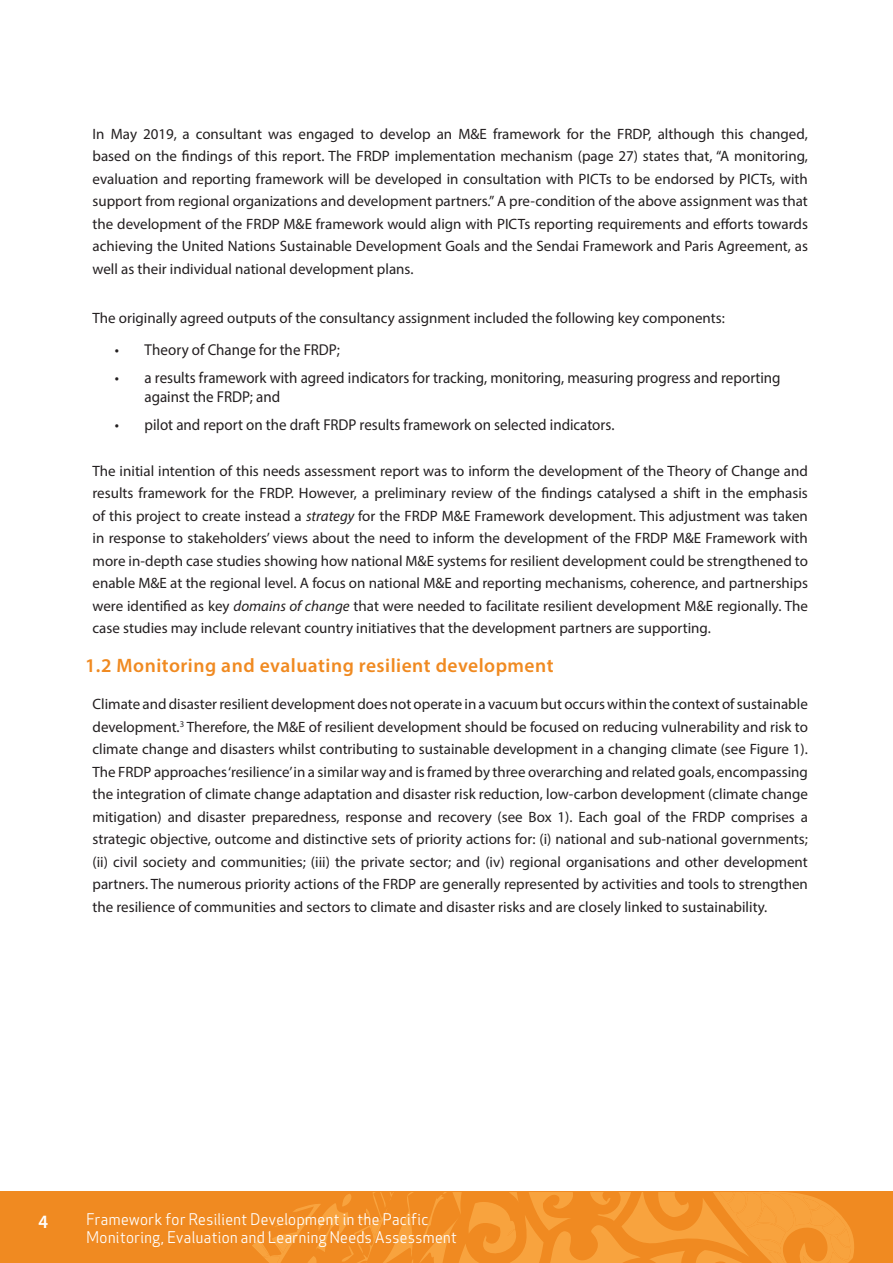
<style>
.page{position:relative;width:893px;height:1263px;background:#fff}
.page>*{position:absolute;margin:0;border:0;box-sizing:border-box;transform-origin:0 0}
.heading_2{font:600 19.5px "Myriad Pro";letter-spacing:.025em;color:#f08a21}
.t1{font:600 18.9px "Myriad Pro";color:#fff;scale:.95 1}
.t2{font:15.75px/19.5px "Myriad Pro";color:#231f20;scale:.95 1}
.t3{font:15.75px/18px "Apex New";letter-spacing:.03em;color:#fff;scale:.95 1}
.Body_Text{font:15px/22.5px "Myriad Pro";color:#231f20;text-align:justify}
.s1{font-style:italic}
</style>
<div class="page">
<div style="left:0;top:1191px;width:893px;height:72px;background:#f08a21"></div>
<svg style="left:252px;top:1192px;width:602px;height:71px"></svg>
<p class="Body_Text" style="left:93px;top:122px;width:717px">In May 2019, a consultant was engaged to develop an M&amp;E framework for the FRDP, although this changed, based on the findings of this report. The FRDP implementation mechanism (page 27) states that, “A monitoring, evaluation and reporting framework will be developed in consultation with PICTs to be endorsed by PICTs, with support from regional organizations and development partners.” A pre-condition of the above assignment was that the development of the FRDP M&amp;E framework would align with PICTs reporting requirements and efforts towards achieving the United Nations Sustainable Development Goals and the Sendai Framework and Paris Agreement, as well as their individual national development plans.</p>
<p class="Body_Text" style="left:93px;top:307px;width:634px">The originally agreed outputs of the consultancy assignment included the following key components:</p>
<p class="t2" style="left:115px;top:339px;width:238px">• Theory of Change for the FRDP;</p>
<p class="t2" style="left:145px;top:367px;width:671px;text-indent:-30px">• a results framework with agreed indicators for tracking, monitoring, measuring progress and reporting against the FRDP; and</p>
<p class="t2" style="left:115px;top:415px;width:528px">• pilot and report on the draft FRDP results framework on selected indicators.</p>
<p class="Body_Text" style="left:93px;top:459px;width:717px">The initial intention of this needs assessment report was to inform the development of the Theory of Change and results framework for the FRDP. However, a preliminary review of the findings catalysed a shift in the emphasis of this project to create instead a <span class="s1">strategy</span> for the FRDP M&amp;E Framework development. This adjustment was taken in response to stakeholders’ views about the need to inform the development of the FRDP M&amp;E Framework with more in-depth case studies showing how national M&amp;E systems for resilient development could be strengthened to enable M&amp;E at the regional level. A focus on national M&amp;E and reporting mechanisms, coherence, and partnerships were identified as key <span class="s1">domains of change</span> that were needed to facilitate resilient development M&amp;E regionally. The case studies may include relevant country initiatives that the development partners are supporting.</p>
<p class="heading_2" style="left:85px;top:653px;width:470px">1.2 Monitoring and evaluating resilient development</p>
<p class="Body_Text" style="left:93px;top:693px;width:717px">Climate and disaster resilient development does not operate in a vacuum but occurs within the context of sustainable development.<sup>3</sup> Therefore, the M&amp;E of resilient development should be focused on reducing vulnerability and risk to climate change and disasters whilst contributing to sustainable development in a changing climate (see Figure 1).<br>The FRDP approaches ‘resilience’ in a similar way and is framed by three overarching and related goals, encompassing the integration of climate change adaptation and disaster risk reduction, low-carbon development (climate change mitigation) and disaster preparedness, response and recovery (see Box 1). Each goal of the FRDP comprises a strategic objective, outcome and distinctive sets of priority actions for: (i) national and sub-national governments; (ii) civil society and communities; (iii) the private sector; and (iv) regional organisations and other development partners. The numerous priority actions of the FRDP are generally represented by activities and tools to strengthen the resilience of communities and sectors to climate and disaster risks and are closely linked to sustainability.</p>
<p class="t1" style="left:38px;top:1210px;width:12px">4</p>
<p class="t3" style="left:86px;top:1210px;width:391px">Framework for Resilient Development in the Pacific<br>Monitoring, Evaluation and Learning Needs Assessment</p>
</div>
